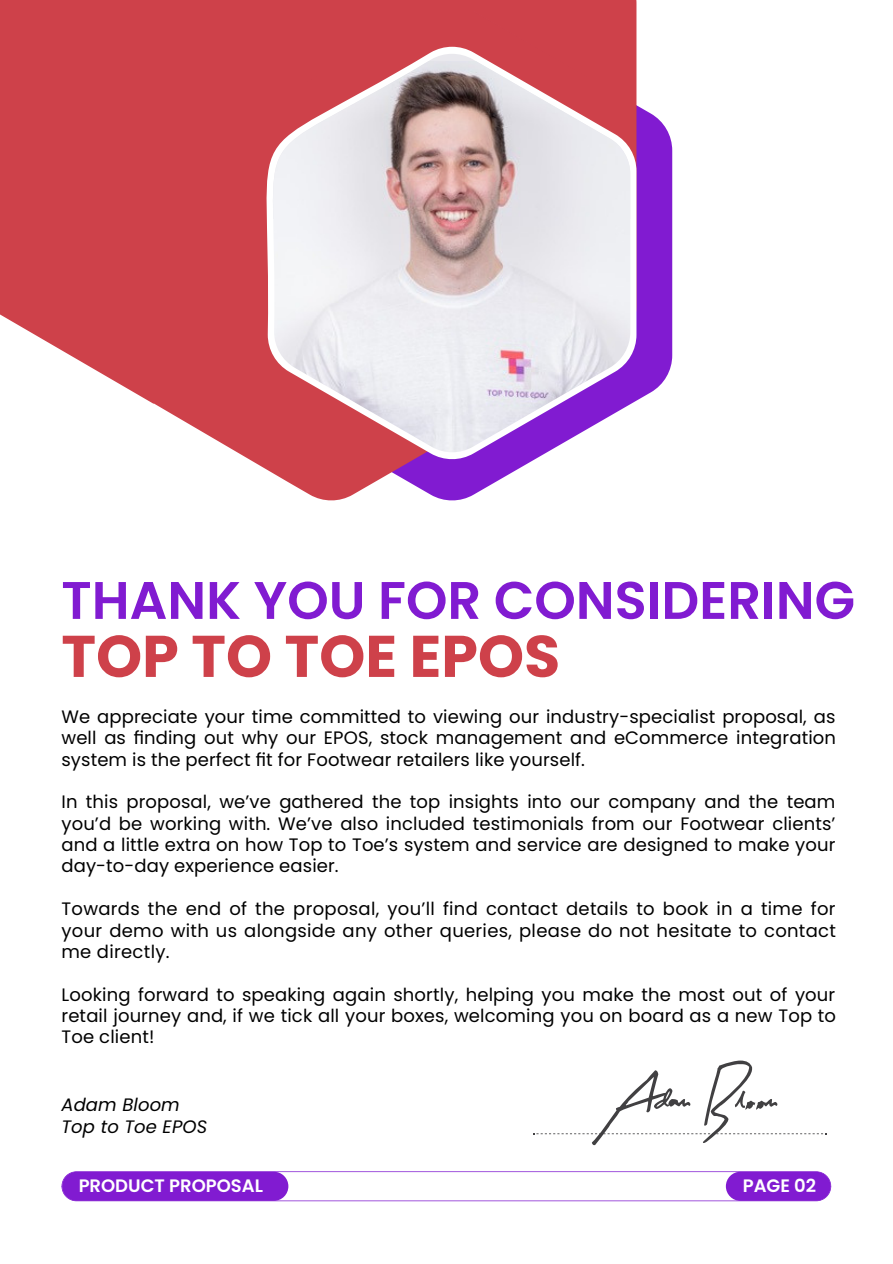
<style>
.page{position:relative;width:893px;height:1264px;background:#fff}
.page>*{position:absolute;margin:0;border:0;box-sizing:border-box;transform-origin:0 0}
.t1{font:700 58.65px "Poppins";color:#ce414a}
.t2{font:600 52.8px "Poppins";color:#811bd1}
.t3{font:18px/21.3px "Poppins";letter-spacing:.005em;color:#000;text-align:justify}
.t4{font:600 18px "Poppins";color:#fff}
.t5{font:italic 18px/21.3px "Poppins";letter-spacing:.005em;color:#000}
</style>
<div class="page">
<svg style="left:636px;top:4px;width:36px;height:397px;fill:#811bd1"></svg>
<svg style="left:0;top:0;width:636px;height:501px;fill:#ce414a"></svg>
<svg style="left:228px;top:47px;width:408px;height:414px;background:#d0596a"></svg>
<svg style="left:265px;top:45px;width:373px;height:174px;background:#d4606a"></svg>
<svg style="left:61px;top:1171px;width:770px;height:30px"></svg>
<div style="left:62px;top:1171px;width:226px;height:29px;background:#811bd1;border-radius:15px"></div>
<div style="left:725px;top:1171px;width:105px;height:29px;background:#811bd1;border-radius:15px"></div>
<svg style="left:533px;top:1060px;width:293px;height:85px"></svg>
<img style="left:273px;top:61px;width:357px;height:391px">
<h2 class="t2" style="left:61px;top:563px;width:795px">THANK YOU FOR CONSIDERING</h2>
<h1 class="t1" style="left:61px;top:615px;width:500px">TOP TO TOE EPOS</h1>
<p class="t3" style="left:61px;top:706px;width:776px">We appreciate your time committed to viewing our industry-specialist proposal, as well as finding out why our EPOS, stock management and eCommerce integration system is the perfect fit for Footwear retailers like yourself.</p>
<p class="t3" style="left:61px;top:791px;width:775px">In this proposal, we’ve gathered the top insights into our company and the team you’d be working with. We’ve also included testimonials from our Footwear clients’ and a little extra on how Top to Toe’s system and service are designed to make your day-to-day experience easier.</p>
<p class="t3" style="left:61px;top:898px;width:776px">Towards the end of the proposal, you’ll find contact details to book in a time for your demo with us alongside any other queries, please do not hesitate to contact me directly.</p>
<p class="t3" style="left:61px;top:983px;width:776px">Looking forward to speaking again shortly, helping you make the most out of your retail journey and, if we tick all your boxes, welcoming you on board as a new Top to Toe client!</p>
<p class="t5" style="left:61px;top:1094px;width:147px">Adam Bloom<br>Top to Toe EPOS</p>
<p class="t4" style="left:79px;top:1172px;width:186px">PRODUCT PROPOSAL</p>
<p class="t4" style="left:742px;top:1172px;width:75px">PAGE 02</p>
</div>
